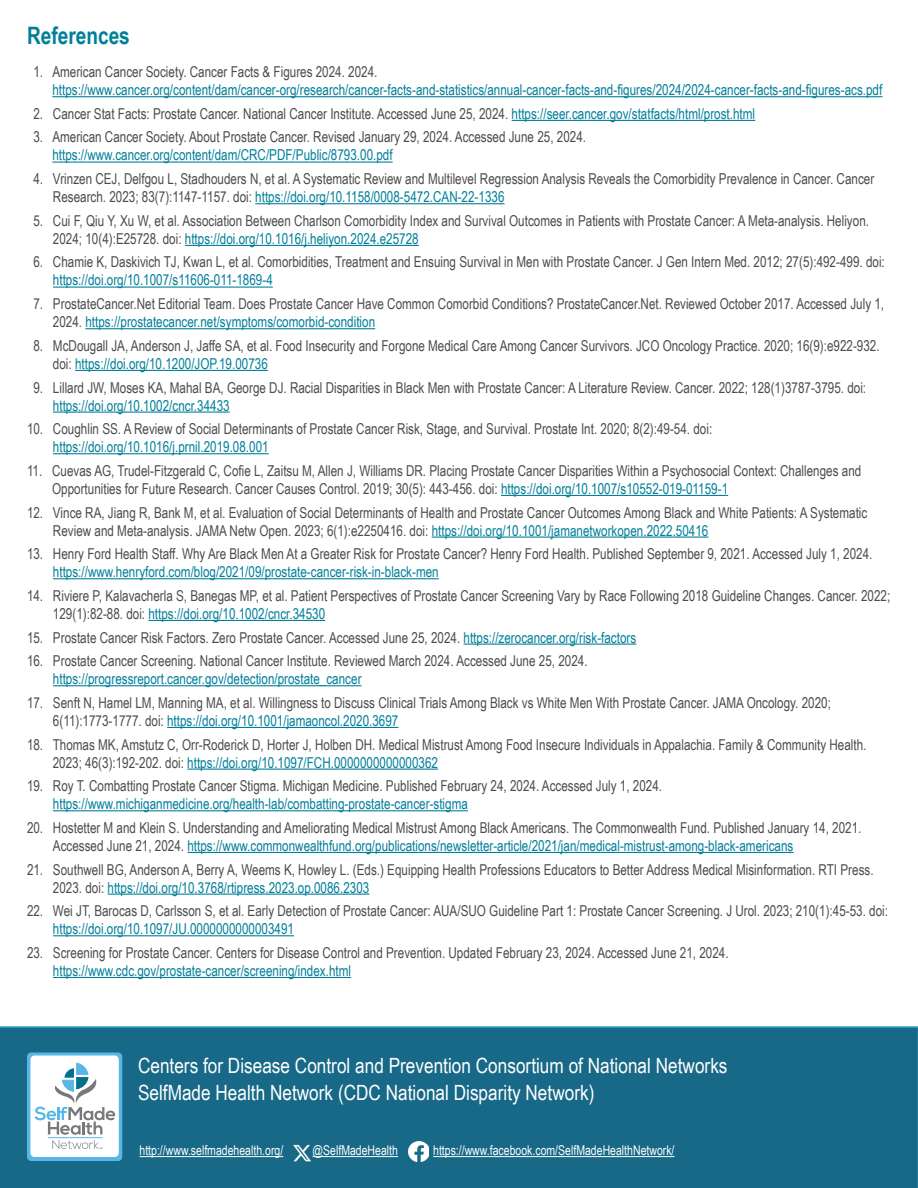
<style>
.page{position:relative;width:918px;height:1188px;background:#fff}
.page>*{position:absolute;margin:0;border:0;box-sizing:border-box;transform-origin:0 0}
.Reference{font:700 24px "Arial Narrow";color:#007f9a}
.t1{font:21px "Arial Narrow";color:#fff}
.Chart_bullet{font:15px/18px "Arial Narrow";color:#4b4c4d;scale:.95 1}
.Chart_bullet-2{font:15px/18px "Arial Narrow";color:#007f9a;scale:.95 1}
.t2{font:13.5px "Arial Narrow";color:#fff;scale:.95 1}
.s1{color:#4b4c4d}
.s2{color:#007f9a}
</style>
<div class="page">
<div style="left:0;top:1026px;width:918px;height:162px;background:#176987"></div>
<div style="left:27px;top:1053px;width:95px;height:108px;background:#58b7e7;border-radius:4px"></div>
<div style="left:30px;top:1056px;width:89px;height:101px;background:#fff;border-radius:4px"></div>
<svg style="left:35px;top:1063px;width:80px;height:86px"></svg>
<hr style="left:52px;top:96px;width:830px;height:1px;background:#007f9a">
<hr style="left:512px;top:120px;width:243px;height:1px;background:#007f9a">
<hr style="left:52px;top:162px;width:341px;height:1px;background:#007f9a">
<hr style="left:255px;top:203px;width:250px;height:1px;background:#007f9a">
<hr style="left:185px;top:245px;width:234px;height:1px;background:#007f9a">
<hr style="left:53px;top:287px;width:220px;height:1px;background:#007f9a">
<hr style="left:85px;top:328px;width:290px;height:1px;background:#007f9a">
<hr style="left:75px;top:370px;width:193px;height:1px;background:#007f9a">
<hr style="left:53px;top:412px;width:177px;height:1px;background:#007f9a">
<hr style="left:53px;top:453px;width:216px;height:1px;background:#007f9a">
<hr style="left:501px;top:495px;width:227px;height:1px;background:#007f9a">
<hr style="left:432px;top:537px;width:276px;height:1px;background:#007f9a">
<hr style="left:53px;top:578px;width:386px;height:1px;background:#007f9a">
<hr style="left:148px;top:620px;width:177px;height:1px;background:#007f9a">
<hr style="left:464px;top:644px;width:172px;height:1px;background:#007f9a">
<hr style="left:53px;top:685px;width:309px;height:1px;background:#007f9a">
<hr style="left:167px;top:727px;width:231px;height:1px;background:#007f9a">
<hr style="left:187px;top:769px;width:251px;height:1px;background:#007f9a">
<hr style="left:53px;top:810px;width:415px;height:1px;background:#007f9a">
<hr style="left:187px;top:852px;width:606px;height:1px;background:#007f9a">
<hr style="left:108px;top:894px;width:261px;height:1px;background:#007f9a">
<hr style="left:53px;top:935px;width:241px;height:1px;background:#007f9a">
<hr style="left:53px;top:977px;width:298px;height:1px;background:#007f9a">
<hr style="left:140px;top:1156px;width:143px;height:1px;background:#fff">
<hr style="left:313px;top:1156px;width:85px;height:1px;background:#fff">
<hr style="left:433px;top:1156px;width:242px;height:1px;background:#fff">
<img style="left:409px;top:1142px;width:20px;height:20px">
<img style="left:292px;top:1143px;width:20px;height:19px">
<p class="Reference" style="left:27px;top:18px;width:104px">References</p>
<p class="Chart_bullet-2" style="left:52px;top:62px;width:875px;text-indent:-19px"><span class="s1">1. American Cancer Society. Cancer Facts &amp; Figures 2024. 2024. </span>https://www.cancer.org/content/dam/cancer-org/research/cancer-facts-and-statistics/annual-cancer-facts-and-figures/2024/2024-cancer-facts-and-figures-acs.pdf</p>
<p class="Chart_bullet" style="left:33px;top:104px;width:761px">2. Cancer Stat Facts: Prostate Cancer. National Cancer Institute. Accessed June 25, 2024. <span class="s2">https://seer.cancer.gov/statfacts/html/prost.html</span></p>
<p class="Chart_bullet" style="left:52px;top:128px;width:563px;text-indent:-19px">3. American Cancer Society. About Prostate Cancer. Revised January 29, 2024. Accessed June 25, 2024. <span class="s2">https://www.cancer.org/content/dam/CRC/PDF/Public/8793.00.pdf</span></p>
<p class="Chart_bullet" style="left:53px;top:169px;width:866px;text-indent:-19px">4. Vrinzen CEJ, Delfgou L, Stadhouders N, et al. A Systematic Review and Multilevel Regression Analysis Reveals the Comorbidity Prevalence in Cancer. Cancer<br>Research. 2023; 83(7):1147-1157. doi: <span class="s2">https://doi.org/10.1158/0008-5472.CAN-22-1336</span></p>
<p class="Chart_bullet" style="left:53px;top:211px;width:861px;text-indent:-19px">5. Cui F, Qiu Y, Xu W, et al. Association Between Charlson Comorbidity Index and Survival Outcomes in Patients with Prostate Cancer: A Meta-analysis. Heliyon.<br>2024; 10(4):E25728. doi: <span class="s2">https://doi.org/10.1016/j.heliyon.2024.e25728</span></p>
<p class="Chart_bullet" style="left:53px;top:253px;width:877px;text-indent:-19px">6. Chamie K, Daskivich TJ, Kwan L, et al. Comorbidities, Treatment and Ensuing Survival in Men with Prostate Cancer. J Gen Intern Med. 2012; 27(5):492-499. doi: <span class="s2">https://doi.org/10.1007/s11606-011-1869-4</span></p>
<p class="Chart_bullet" style="left:53px;top:294px;width:876px;text-indent:-19px">7. ProstateCancer.Net Editorial Team. Does Prostate Cancer Have Common Comorbid Conditions? ProstateCancer.Net. Reviewed October 2017. Accessed July 1,<br>2024. <span class="s2">https://prostatecancer.net/symptoms/comorbid-condition</span></p>
<p class="Chart_bullet" style="left:53px;top:336px;width:872px;text-indent:-19px">8. McDougall JA, Anderson J, Jaffe SA, et al. Food Insecurity and Forgone Medical Care Among Cancer Survivors. JCO Oncology Practice. 2020; 16(9):e922-932. doi: <span class="s2">https://doi.org/10.1200/JOP.19.00736</span></p>
<p class="Chart_bullet" style="left:53px;top:378px;width:858px;text-indent:-19px">9. Lillard JW, Moses KA, Mahal BA, George DJ. Racial Disparities in Black Men with Prostate Cancer: A Literature Review. Cancer. 2022; 128(1)3787-3795. doi: <span class="s2">https://doi.org/10.1002/cncr.34433</span></p>
<p class="Chart_bullet" style="left:53px;top:419px;width:695px;text-indent:-26px">10. Coughlin SS. A Review of Social Determinants of Prostate Cancer Risk, Stage, and Survival. Prostate Int. 2020; 8(2):49-54. doi: <span class="s2">https://doi.org/10.1016/j.prnil.2019.08.001</span></p>
<p class="Chart_bullet" style="left:52px;top:461px;width:853px;text-indent:-25px">11. Cuevas AG, Trudel-Fitzgerald C, Cofie L, Zaitsu M, Allen J, Williams DR. Placing Prostate Cancer Disparities Within a Psychosocial Context: Challenges and<br>Opportunities for Future Research. Cancer Causes Control. 2019; 30(5): 443-456. doi: <span class="s2">https://doi.org/10.1007/s10552-019-01159-1</span></p>
<p class="Chart_bullet" style="left:53px;top:503px;width:859px;text-indent:-26px">12. Vince RA, Jiang R, Bank M, et al. Evaluation of Social Determinants of Health and Prostate Cancer Outcomes Among Black and White Patients: A Systematic<br>Review and Meta-analysis. JAMA Netw Open. 2023; 6(1):e2250416. doi: <span class="s2">https://doi.org/10.1001/jamanetworkopen.2022.50416</span></p>
<p class="Chart_bullet" style="left:53px;top:544px;width:864px;text-indent:-26px">13. Henry Ford Health Staff. Why Are Black Men At a Greater Risk for Prostate Cancer? Henry Ford Health. Published September 9, 2021. Accessed July 1, 2024. <span class="s2">https://www.henryford.com/blog/2021/09/prostate-cancer-risk-in-black-men</span></p>
<p class="Chart_bullet" style="left:53px;top:586px;width:883px;text-indent:-26px">14. Riviere P, Kalavacherla S, Banegas MP, et al. Patient Perspectives of Prostate Cancer Screening Vary by Race Following 2018 Guideline Changes. Cancer. 2022;<br>129(1):82-88. doi: <span class="s2">https://doi.org/10.1002/cncr.34530</span></p>
<p class="Chart_bullet" style="left:27px;top:628px;width:643px">15. Prostate Cancer Risk Factors. Zero Prostate Cancer. Accessed June 25, 2024. <span class="s2">https://zerocancer.org/risk-factors</span></p>
<p class="Chart_bullet" style="left:53px;top:651px;width:564px;text-indent:-26px">16. Prostate Cancer Screening. National Cancer Institute. Reviewed March 2024. Accessed June 25, 2024. <span class="s2">https://progressreport.cancer.gov/detection/prostate_cancer</span></p>
<p class="Chart_bullet" style="left:53px;top:693px;width:820px;text-indent:-26px">17. Senft N, Hamel LM, Manning MA, et al. Willingness to Discuss Clinical Trials Among Black vs White Men With Prostate Cancer. JAMA Oncology. 2020;<br>6(11):1773-1777. doi: <span class="s2">https://doi.org/10.1001/jamaoncol.2020.3697</span></p>
<p class="Chart_bullet" style="left:53px;top:735px;width:858px;text-indent:-26px">18. Thomas MK, Amstutz C, Orr-Roderick D, Horter J, Holben DH. Medical Mistrust Among Food Insecure Individuals in Appalachia. Family &amp; Community Health.<br>2023; 46(3):192-202. doi: <span class="s2">https://doi.org/10.1097/FCH.0000000000000362</span></p>
<p class="Chart_bullet" style="left:53px;top:776px;width:643px;text-indent:-26px">19. Roy T. Combatting Prostate Cancer Stigma. Michigan Medicine. Published February 24, 2024. Accessed July 1, 2024. <span class="s2">https://www.michiganmedicine.org/health-lab/combatting-prostate-cancer-stigma</span></p>
<p class="Chart_bullet" style="left:53px;top:818px;width:853px;text-indent:-26px">20. Hostetter M and Klein S. Understanding and Ameliorating Medical Mistrust Among Black Americans. The Commonwealth Fund. Published January 14, 2021.<br>Accessed June 21, 2024. <span class="s2">https://www.commonwealthfund.org/publications/newsletter-article/2021/jan/medical-mistrust-among-black-americans</span></p>
<p class="Chart_bullet" style="left:53px;top:860px;width:865px;text-indent:-26px">21. Southwell BG, Anderson A, Berry A, Weems K, Howley L. (Eds.) Equipping Health Professions Educators to Better Address Medical Misinformation. RTI Press.<br>2023. doi: <span class="s2">https://doi.org/10.3768/rtipress.2023.op.0086.2303</span></p>
<p class="Chart_bullet" style="left:53px;top:901px;width:881px;text-indent:-26px">22. Wei JT, Barocas D, Carlsson S, et al. Early Detection of Prostate Cancer: AUA/SUO Guideline Part 1: Prostate Cancer Screening. J Urol. 2023; 210(1):45-53. doi: <span class="s2">https://doi.org/10.1097/JU.0000000000003491</span></p>
<p class="Chart_bullet" style="left:53px;top:943px;width:713px;text-indent:-26px">23. Screening for Prostate Cancer. Centers for Disease Control and Prevention. Updated February 23, 2024. Accessed June 21, 2024. <span class="s2">https://www.cdc.gov/prostate-cancer/screening/index.html</span></p>
<p class="t1" style="left:138px;top:1050px;width:591px">Centers for Disease Control and Prevention Consortium of National Networks</p>
<p class="t1" style="left:138px;top:1077px;width:458px">SelfMade Health Network (CDC National Disparity Network)</p>
<p class="t2" style="left:140px;top:1141px;width:153px">http://www.selfmadehealth.org/</p>
<p class="t2" style="left:313px;top:1141px;width:91px">@SelfMadeHealth</p>
<p class="t2" style="left:433px;top:1141px;width:256px">https://www.facebook.com/SelfMadeHealthNetwork/</p>
</div>
